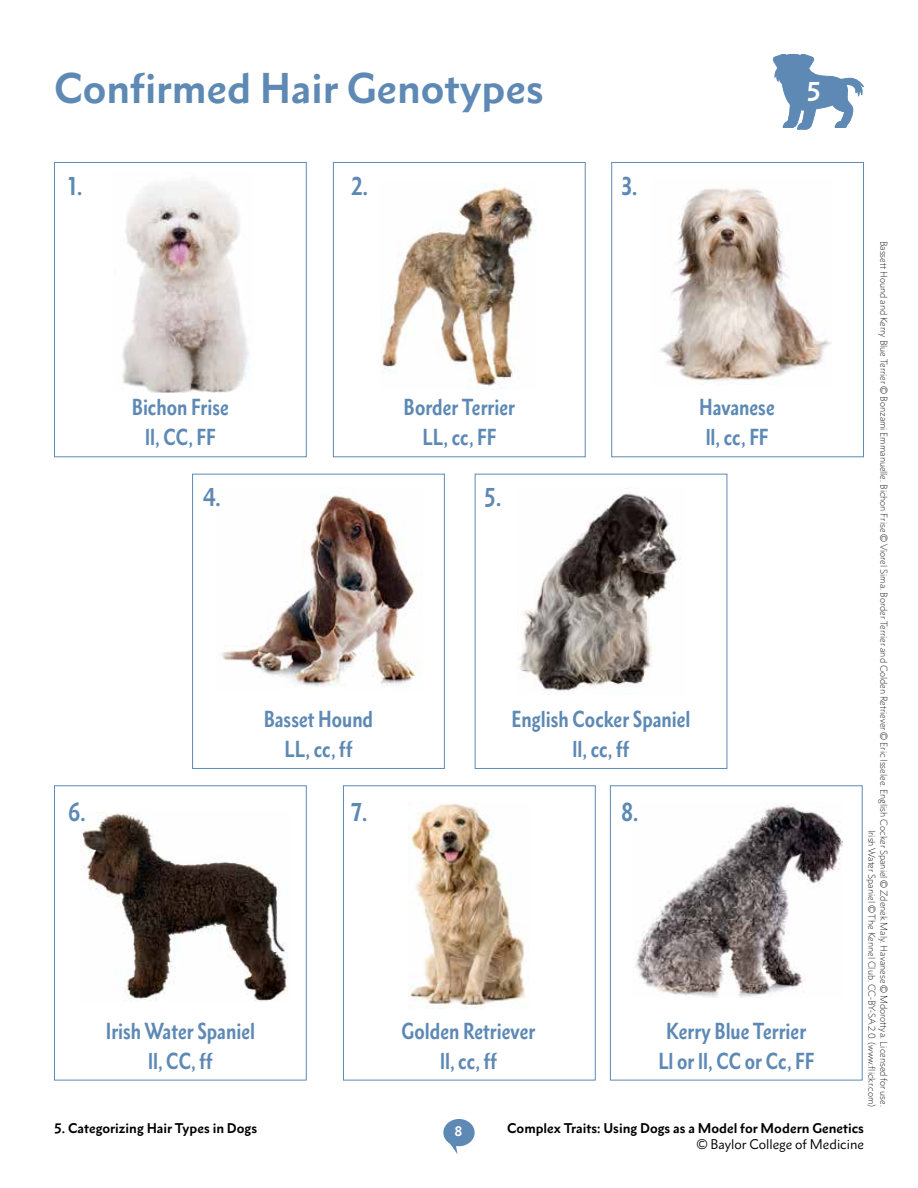
<style>
.page{position:relative;width:918px;height:1188px;background:#fff}
.page>*{position:absolute;margin:0;border:0;box-sizing:border-box;transform-origin:0 0}
.t1{font:700 39px "Metro Nova Pro";color:#5d89b4}
.t2{font:700 condensed 24px "Metro Nova Pro";color:#5d89b4}
.t3{font:700 24px "Metro Nova Pro";color:#fff}
.t4{font:700 condensed 21px "Metro Nova Pro";color:#5d89b4}
.t5{font:700 12.75px "Metro Nova Pro";color:#000}
.t6{font:12.75px "Metro Nova Pro";color:#000}
.t7{font:700 12.75px "Metro Nova Pro";color:#fff}
.t8{font:300 9px "Metro Nova Pro";color:#000}
</style>
<div class="page">
<svg style="left:443px;top:1119px;width:32px;height:35px"></svg>
<svg style="left:773px;top:54px;width:91px;height:75px"></svg>
<div style="left:333px;top:162px;width:253px;height:295px;border:1px solid #5d89b4"></div>
<div style="left:611px;top:162px;width:253px;height:295px;border:1px solid #5d89b4"></div>
<div style="left:54px;top:162px;width:253px;height:295px;border:1px solid #5d89b4"></div>
<img style="left:381px;top:186px;width:155px;height:202px">
<img style="left:660px;top:188px;width:171px;height:198px">
<img style="left:122px;top:185px;width:127px;height:207px">
<div style="left:192px;top:474px;width:253px;height:295px;border:1px solid #5d89b4"></div>
<img style="left:220px;top:495px;width:203px;height:192px">
<div style="left:475px;top:474px;width:252px;height:295px;border:1px solid #5d89b4"></div>
<img style="left:519px;top:488px;width:162px;height:204px">
<div style="left:343px;top:785px;width:253px;height:296px;border:1px solid #5d89b4"></div>
<div style="left:54px;top:785px;width:253px;height:296px;border:1px solid #5d89b4"></div>
<div style="left:610px;top:785px;width:253px;height:296px;border:1px solid #5d89b4"></div>
<img style="left:82px;top:813px;width:206px;height:189px">
<img style="left:408px;top:804px;width:117px;height:204px">
<img style="left:634px;top:803px;width:208px;height:194px">
<p class="t1" style="left:54px;top:63px;width:491px">Confirmed Hair Genotypes</p>
<p class="t3" style="left:806px;top:76px;width:16px">5</p>
<p class="t2" style="left:68px;top:170px;width:16px">1.</p>
<p class="t2" style="left:351px;top:170px;width:18px">2.</p>
<p class="t2" style="left:621px;top:170px;width:18px">3.</p>
<p class="t4" style="left:132px;top:394px;width:99px">Bichon Frise</p>
<p class="t4" style="left:145px;top:424px;width:72px">ll, CC, FF</p>
<p class="t2" style="left:203px;top:482px;width:20px">4.</p>
<p class="t4" style="left:404px;top:394px;width:113px">Border Terrier</p>
<p class="t4" style="left:422px;top:424px;width:76px">LL, cc, FF</p>
<p class="t2" style="left:484px;top:482px;width:19px">5.</p>
<p class="t4" style="left:699px;top:394px;width:77px">Havanese</p>
<p class="t4" style="left:706px;top:424px;width:64px">ll, cc, FF</p>
<p class="t2" style="left:68px;top:797px;width:19px">6.</p>
<p class="t4" style="left:264px;top:706px;width:111px">Basset Hound</p>
<p class="t4" style="left:284px;top:736px;width:70px">LL, cc, ff</p>
<p class="t2" style="left:351px;top:797px;width:18px">7.</p>
<p class="t4" style="left:511px;top:706px;width:181px">English Cocker Spaniel</p>
<p class="t4" style="left:573px;top:736px;width:58px">ll, cc, ff</p>
<p class="t2" style="left:621px;top:797px;width:19px">8.</p>
<p class="t4" style="left:106px;top:1017px;width:151px">Irish Water Spaniel</p>
<p class="t4" style="left:148px;top:1047px;width:66px">ll, CC, ff</p>
<p class="t4" style="left:402px;top:1017px;width:135px">Golden Retriever</p>
<p class="t4" style="left:440px;top:1047px;width:58px">ll, cc, ff</p>
<p class="t4" style="left:666px;top:1017px;width:141px">Kerry Blue Terrier</p>
<p class="t4" style="left:658px;top:1047px;width:158px">Ll or ll, CC or Cc, FF</p>
<p class="t8" style="left:889px;top:241px;width:868px;rotate:90deg">Bassett Hound and Kerry Blue Terrier © Bonzami Emmanuelle. Bichon Frise © Viorel Sima. Border Terrier and Golden Retriever © Eric Isselee. English Cocker Spaniel © Zdenek Maly. Havanese © Mdorottya. Licensed for use.</p>
<p class="t8" style="left:877px;top:830px;width:279px;rotate:90deg">Irish Water Spaniel © The Kennel Club. CC-BY-SA 2.0. (www.flickr.com)</p>
<h3 class="t5" style="left:54px;top:1120px;width:205px">5. Categorizing Hair Types in Dogs</h3>
<h3 class="t7" style="left:454px;top:1124px;width:9px">8</h3>
<h3 class="t5" style="left:507px;top:1120px;width:358px">Complex Traits: Using Dogs as a Model for Modern Genetics</h3>
<h3 class="t6" style="left:696px;top:1136px;width:169px">© Baylor College of Medicine</h3>
</div>
